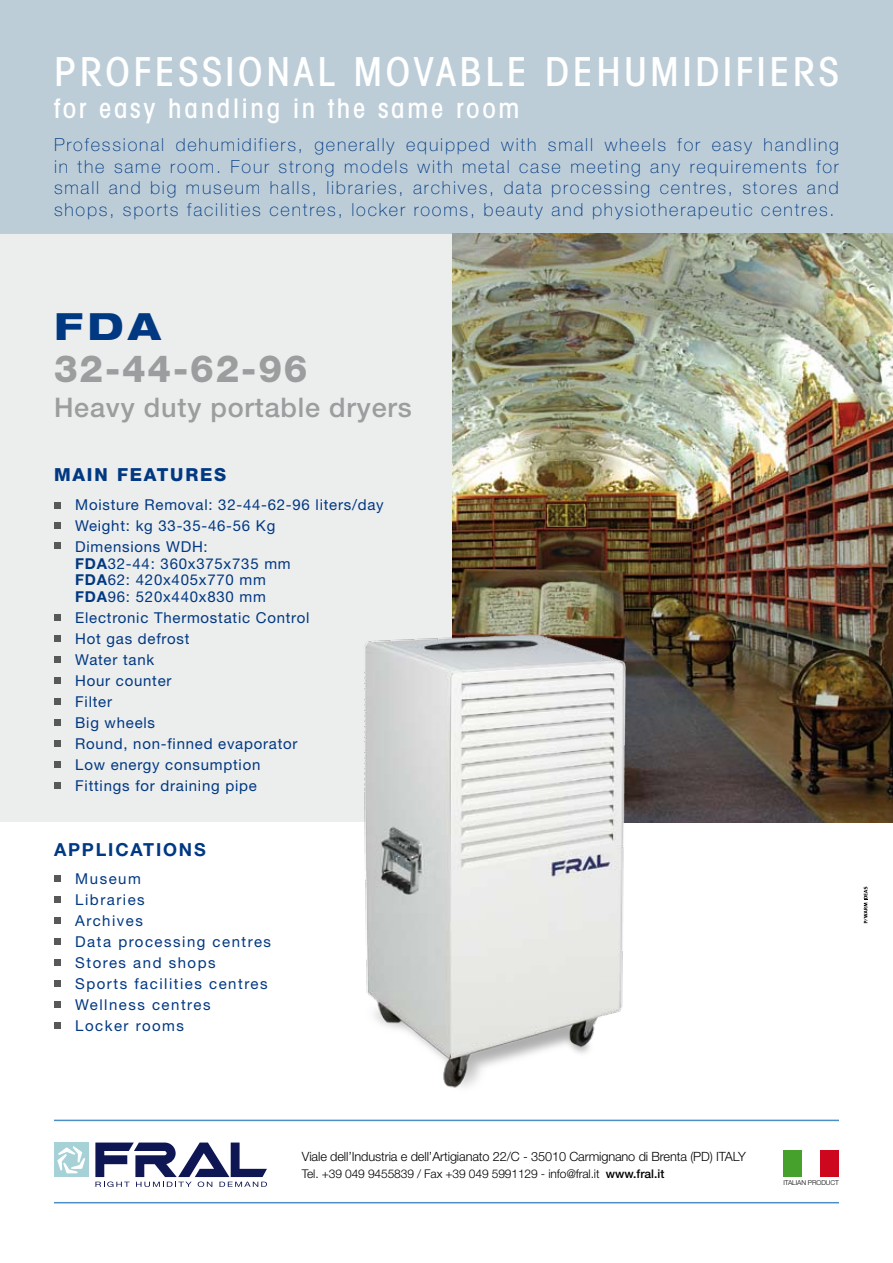
<style>
.page{position:relative;width:893px;height:1263px;background:#fff}
.page>*{position:absolute;margin:0;border:0;box-sizing:border-box;transform-origin:0 0}
.t1{font:500 condensed 39.9px "Avant Garde";letter-spacing:.09em;color:#fff}
.t2{font:800 37.5px "Helvetica Neue";letter-spacing:.05em;color:#9c9d9f}
.t3{font:800 expanded 37.5px "Helvetica Neue";color:#003882}
.t4{font:500 condensed 27px "Avant Garde";letter-spacing:.1em;color:#fff}
.t5{font:500 27px "Helvetica Neue";letter-spacing:.03em;color:#9c9d9f}
.t6{font:100 18px/21.6px "Helvetica Neue";letter-spacing:.1em;color:#003882;text-align:justify}
.t7{font:700 18px "Helvetica Neue";letter-spacing:.1em;color:#003882}
.t8{font:800 18px "Helvetica Neue";letter-spacing:.1em;color:#003882}
.t9{font:15px/21px "Helvetica Neue";letter-spacing:.05em;color:#003882}
.t10{font:15px/21px "Helvetica Neue";letter-spacing:.1em;color:#003882}
.t11{font:300 12.75px "Helvetica Neue";letter-spacing:-.01em;color:#000}
.t12{font:300 12px "Helvetica Neue";letter-spacing:-.01em;color:#000}
.t13{font:300 6.75px "Helvetica Neue";letter-spacing:-.01em;color:#000}
.s1{font-weight:700}
.s2{font-weight:500}
</style>
<div class="page">
<div style="left:0;top:231px;width:893px;height:591px;background:#eceded"></div>
<div style="left:0;top:0;width:893px;height:234px;background:#bccdd8"></div>
<img style="left:452px;top:234px;width:441px;height:588px">
<hr style="left:54px;top:1202px;width:785px;height:1px;background:#4c8ec6">
<hr style="left:54px;top:1120px;width:785px;height:1px;background:#4c8ec6">
<svg style="left:54px;top:502px;width:6px;height:6px"></svg>
<svg style="left:54px;top:523px;width:6px;height:6px"></svg>
<svg style="left:54px;top:543px;width:6px;height:6px"></svg>
<div style="left:54px;top:614px;width:6px;height:7px;background:#58585a"></div>
<svg style="left:54px;top:635px;width:6px;height:6px"></svg>
<svg style="left:54px;top:656px;width:6px;height:6px"></svg>
<svg style="left:54px;top:677px;width:6px;height:6px"></svg>
<svg style="left:54px;top:698px;width:6px;height:6px"></svg>
<svg style="left:54px;top:719px;width:6px;height:6px"></svg>
<svg style="left:54px;top:761px;width:6px;height:6px"></svg>
<svg style="left:54px;top:782px;width:6px;height:6px"></svg>
<svg style="left:54px;top:740px;width:6px;height:6px"></svg>
<svg style="left:54px;top:876px;width:6px;height:6px"></svg>
<svg style="left:54px;top:897px;width:6px;height:6px"></svg>
<svg style="left:54px;top:918px;width:6px;height:6px"></svg>
<svg style="left:54px;top:960px;width:6px;height:6px"></svg>
<svg style="left:54px;top:939px;width:6px;height:6px"></svg>
<div style="left:54px;top:980px;width:6px;height:7px;background:#58585a"></div>
<svg style="left:54px;top:1001px;width:6px;height:6px"></svg>
<svg style="left:54px;top:1022px;width:6px;height:6px"></svg>
<img style="left:289px;top:595px;width:389px;height:527px">
<div style="left:54px;top:1142px;width:35px;height:35px;background:#a6d1d7"></div>
<svg style="left:57px;top:1146px;width:28px;height:28px"></svg>
<svg style="left:95px;top:1142px;width:172px;height:45px"></svg>
<div style="left:820px;top:1150px;width:19px;height:26px;background:#cd071e"></div>
<div style="left:784px;top:1150px;width:18px;height:26px;background:#45a12b"></div>
<svg style="left:864px;top:887px;width:3px;height:36px"></svg>
<h1 class="t1" style="left:54px;top:47px;width:786px">PROFESSIONAL MOVABLE DEHUMIDIFIERS</h1>
<h3 class="t4" style="left:54px;top:92px;width:467px">for easy handling in the same room</h3>
<p class="t6" style="left:54px;top:134px;width:786px">Professional dehumidifiers, generally equipped with small wheels for easy handling in the same room. Four strong models with metal case meeting any requirements for small and big museum halls, libraries, archives, data processing centres, stores and shops, sports facilities centres, locker rooms, beauty and physiotherapeutic centres.</p>
<h2 class="t3" style="left:54px;top:303px;width:108px">FDA</h2>
<h2 class="t2" style="left:54px;top:346px;width:255px">32-44-62-96</h2>
<h3 class="t5" style="left:54px;top:391px;width:359px">Heavy duty portable dryers</h3>
<p class="t8" style="left:54px;top:463px;width:174px">MAIN FEATURES</p>
<p class="t9" style="left:75px;top:494px;width:310px">Moisture Removal: 32-44-62-96 liters/day<br>Weight: kg 33-35-46-56 Kg<br>Dimensions WDH:</p>
<p class="t9" style="left:75px;top:555px;width:217px;line-height:16.5px"><span class="s1">FDA</span>32-44: 360x375x735 mm<br><span class="s1">FDA</span>62: 420x405x770 mm<br><span class="s1">FDA</span>96: 520x440x830 mm</p>
<p class="t9" style="left:75px;top:607px;width:236px">Electronic Thermostatic Control<br>Hot gas defrost<br>Water tank<br>Hour counter<br>Filter<br>Big wheels<br>Round, non-finned evaporator<br>Low energy consumption<br>Fittings for draining pipe</p>
<p class="t7" style="left:54px;top:838px;width:153px">APPLICATIONS</p>
<p class="t10" style="left:75px;top:868px;width:197px">Museum<br>Libraries<br>Archives<br>Data processing centres<br>Stores and shops<br>Sports facilities centres<br>Wellness centres<br>Locker rooms</p>
<p class="t11" style="left:302px;top:1149px;width:446px">Viale dell’Industria e dell’Artigianato 22/C - 35010 Carmignano di Brenta (PD) ITALY</p>
<p class="t12" style="left:302px;top:1166px;width:364px">Tel. +39 049 9455839 / Fax +39 049 5991129 - info@fral.it <span class="s2">www.fral.it</span></p>
<p class="t13" style="left:783px;top:1179px;width:57px">ITALIAN PRODUCT</p>
</div>
